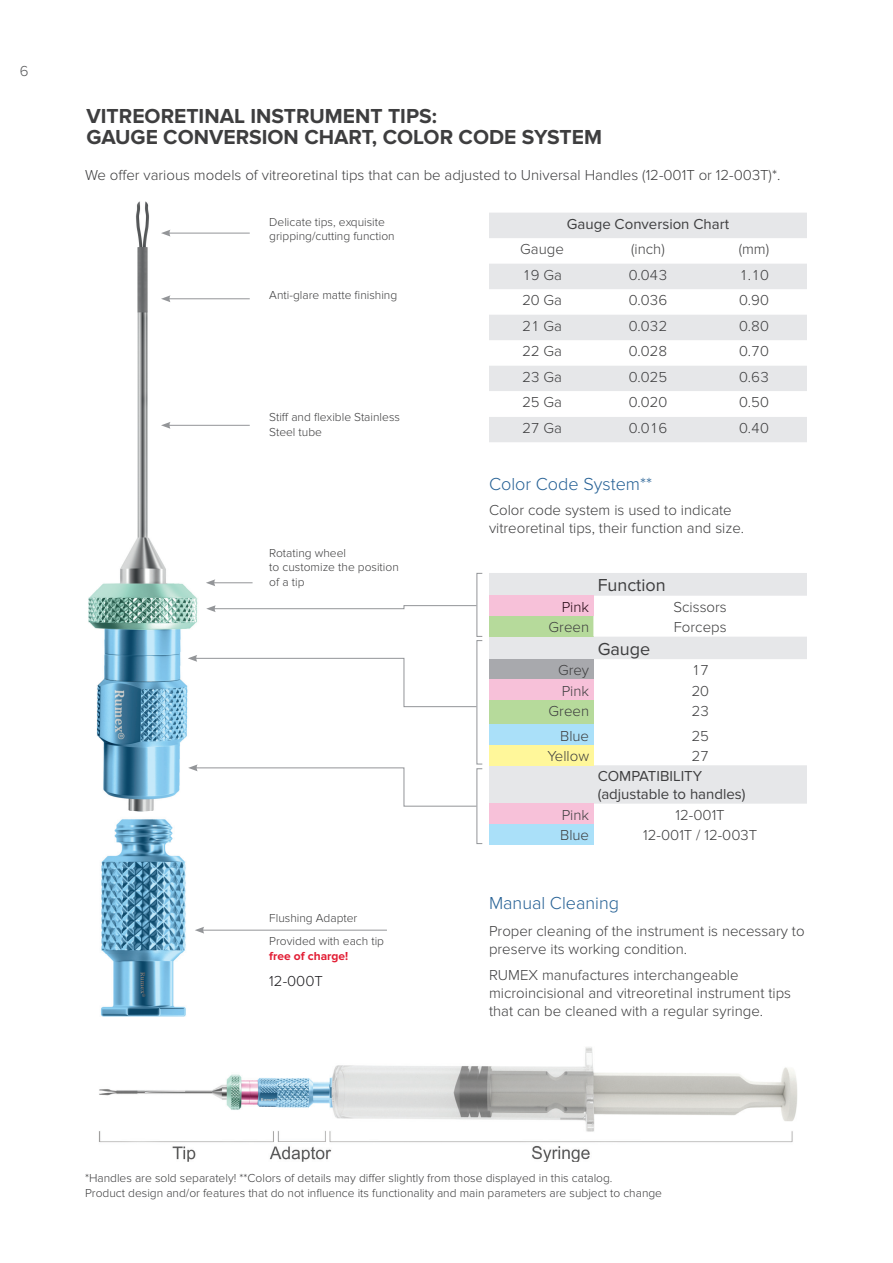
<style>
.page{position:relative;width:893px;height:1263px;background:#fff}
.page>*{position:absolute;margin:0;border:0;box-sizing:border-box;transform-origin:0 0}
.t1{font:700 21px/21px "Proxima Nova";color:#3e3e3f}
.t2{font:300 18px "Proxima Nova";color:#266195}
.t3{font:18px "Proxima Nova";color:#3e3e3f}
.t4{font:300 15px/18px "Proxima Nova";color:#3e3e3f}
.t5{font:15px/18px "Proxima Nova";color:#3e3e3f}
.t6{font:300 15px "Proxima Nova";color:#1e1d20}
.t7{font:300 15px "Proxima Nova";color:#230712}
.t8{font:300 15px "Proxima Nova";color:#57585a}
.t9{font:300 12px/14.4px "Proxima Nova";color:#3e3e3f}
.t10{font:700 12px "Proxima Nova";color:#e21d34}
</style>
<div class="page">
<svg style="left:489px;top:573px;width:318px;height:231px;fill:#e6e7e9"></svg>
<div style="left:489px;top:596px;width:104px;height:20px;background:#f7c1d9"></div>
<div style="left:489px;top:616px;width:104px;height:20px;background:#b6da9b"></div>
<svg style="left:593px;top:616px;width:214px;height:228px"></svg>
<div style="left:489px;top:659px;width:104px;height:20px;background:#a8a9ad"></div>
<div style="left:489px;top:679px;width:104px;height:21px;background:#f7c1d9"></div>
<div style="left:489px;top:700px;width:104px;height:24px;background:#b6da9b"></div>
<div style="left:489px;top:724px;width:104px;height:21px;background:#aae0f9"></div>
<div style="left:489px;top:745px;width:104px;height:20px;background:#fff79a"></div>
<div style="left:489px;top:804px;width:104px;height:20px;background:#f7c1d9"></div>
<div style="left:489px;top:824px;width:104px;height:20px;background:#aae0f9"></div>
<img style="left:88px;top:201px;width:118px;height:816px">
<hr style="left:168px;top:425px;width:82px;height:1px;background:#939598">
<svg style="left:161px;top:422px;width:9px;height:7px"></svg>
<hr style="left:213px;top:582px;width:40px;height:1px;background:#939598">
<svg style="left:206px;top:579px;width:9px;height:7px"></svg>
<hr style="left:202px;top:930px;width:185px;height:1px;background:#939598">
<svg style="left:195px;top:927px;width:9px;height:6px"></svg>
<svg style="left:206px;top:605px;width:270px;height:7px"></svg>
<svg style="left:188px;top:655px;width:288px;height:52px"></svg>
<svg style="left:188px;top:764px;width:289px;height:43px"></svg>
<hr style="left:168px;top:298px;width:82px;height:1px;background:#939598">
<svg style="left:161px;top:295px;width:9px;height:7px"></svg>
<hr style="left:168px;top:233px;width:82px;height:1px;background:#939598">
<svg style="left:161px;top:230px;width:9px;height:7px"></svg>
<div style="left:476px;top:640px;width:7px;height:124px;border:1px solid #939598"></div>
<div style="left:476px;top:573px;width:7px;height:64px;border:1px solid #939598"></div>
<div style="left:476px;top:768px;width:7px;height:76px;border:1px solid #939598"></div>
<svg style="left:489px;top:213px;width:318px;height:229px;fill:#e6e7e9"></svg>
<svg style="left:489px;top:391px;width:318px;height:26px"></svg>
<img style="left:99px;top:1047px;width:698px;height:115px">
<img style="left:99px;top:1047px;width:107px;height:1px">
<p class="t8" style="left:20px;top:62px;width:10px">6</p>
<h1 class="t1" style="left:87px;top:106px;width:517px">VITREORETINAL INSTRUMENT TIPS:<br>GAUGE CONVERSION CHART, COLOR CODE SYSTEM</h1>
<p class="t4" style="left:85px;top:166px;width:697px">We offer various models of vitreoretinal tips that can be adjusted to Universal Handles (12-001T or 12-003T)*.</p>
<p class="t9" style="left:269px;top:215px;width:127px">Delicate tips, exquisite gripping/cutting function</p>
<p class="t9" style="left:269px;top:288px;width:129px">Anti-glare matte finishing</p>
<p class="t9" style="left:269px;top:410px;width:132px">Stiff and flexible Stainless<br>Steel tube</p>
<p class="t9" style="left:269px;top:546px;width:131px">Rotating wheel<br>to customize the position of a tip</p>
<p class="t9" style="left:269px;top:907px;width:116px;line-height:23px">Flushing Adapter<br>Provided with each tip</p>
<p class="t10" style="left:269px;top:949px;width:80px">free of charge!</p>
<p class="t6" style="left:269px;top:973px;width:55px">12-000T</p>
<p class="t5" style="left:567px;top:215px;width:164px">Gauge Conversion Chart</p>
<p class="t4" style="left:520px;top:240px;width:45px">Gauge</p>
<p class="t4" style="left:631px;top:240px;width:35px">(inch)</p>
<p class="t4" style="left:739px;top:240px;width:32px">(mm)</p>
<p class="t4" style="left:522px;top:266px;width:42px">19 Ga</p>
<p class="t4" style="left:629px;top:266px;width:40px">0.043</p>
<p class="t4" style="left:739px;top:266px;width:31px">1.10</p>
<p class="t4" style="left:522px;top:291px;width:42px">20 Ga</p>
<p class="t4" style="left:629px;top:291px;width:40px">0.036</p>
<p class="t4" style="left:739px;top:291px;width:31px">0.90</p>
<p class="t4" style="left:522px;top:317px;width:42px">21 Ga</p>
<p class="t4" style="left:629px;top:317px;width:40px">0.032</p>
<p class="t4" style="left:739px;top:317px;width:31px">0.80</p>
<p class="t4" style="left:522px;top:342px;width:42px">22 Ga</p>
<p class="t4" style="left:629px;top:342px;width:40px">0.028</p>
<p class="t4" style="left:739px;top:342px;width:31px">0.70</p>
<p class="t4" style="left:522px;top:368px;width:42px">23 Ga</p>
<p class="t4" style="left:629px;top:368px;width:40px">0.025</p>
<p class="t4" style="left:739px;top:368px;width:31px">0.63</p>
<p class="t4" style="left:522px;top:393px;width:42px">25 Ga</p>
<p class="t4" style="left:629px;top:393px;width:40px">0.020</p>
<p class="t4" style="left:739px;top:393px;width:31px">0.50</p>
<p class="t4" style="left:522px;top:419px;width:42px">27 Ga</p>
<p class="t4" style="left:629px;top:419px;width:40px">0.016</p>
<p class="t4" style="left:739px;top:419px;width:31px">0.40</p>
<p class="t2" style="left:489px;top:474px;width:165px">Color Code System**</p>
<p class="t4" style="left:489px;top:501px;width:257px">Color code system is used to indicate vitreoretinal tips, their function and size.</p>
<p class="t3" style="left:598px;top:575px;width:70px">Function</p>
<p class="t7" style="left:562px;top:598px;width:29px">Pink</p>
<p class="t4" style="left:673px;top:598px;width:55px">Scissors</p>
<p class="t4" style="left:549px;top:618px;width:42px">Green</p>
<p class="t4" style="left:674px;top:618px;width:54px">Forceps</p>
<p class="t3" style="left:598px;top:638px;width:54px">Gauge</p>
<p class="t4" style="left:558px;top:661px;width:33px">Grey</p>
<p class="t4" style="left:691px;top:661px;width:19px">17</p>
<p class="t4" style="left:562px;top:682px;width:29px">Pink</p>
<p class="t4" style="left:691px;top:682px;width:19px">20</p>
<p class="t4" style="left:549px;top:702px;width:42px">Green</p>
<p class="t4" style="left:691px;top:702px;width:19px">23</p>
<p class="t4" style="left:560px;top:727px;width:31px">Blue</p>
<p class="t4" style="left:691px;top:727px;width:19px">25</p>
<p class="t4" style="left:547px;top:747px;width:43px">Yellow</p>
<p class="t4" style="left:691px;top:747px;width:19px">27</p>
<p class="t5" style="left:598px;top:768px;width:149px">COMPATIBILITY (adjustable to handles)</p>
<p class="t4" style="left:562px;top:806px;width:29px">Pink</p>
<p class="t4" style="left:676px;top:806px;width:51px">12-001T</p>
<p class="t4" style="left:560px;top:826px;width:31px">Blue</p>
<p class="t4" style="left:643px;top:826px;width:115px">12-001T / 12-003T</p>
<p class="t2" style="left:489px;top:893px;width:132px">Manual Cleaning</p>
<p class="t4" style="left:489px;top:922px;width:317px">Proper cleaning of the instrument is necessary to preserve its working condition.</p>
<p class="t4" style="left:489px;top:966px;width:304px">RUMEX manufactures interchangeable microincisional and vitreoretinal instrument tips that can be cleaned with a regular syringe.</p>
<p class="t9" style="left:85px;top:1171px;width:579px">*Handles are sold separately! **Colors of details may differ slightly from those displayed in this catalog.<br>Product design and/or features that do not influence its functionality and main parameters are subject to change</p>
</div>
